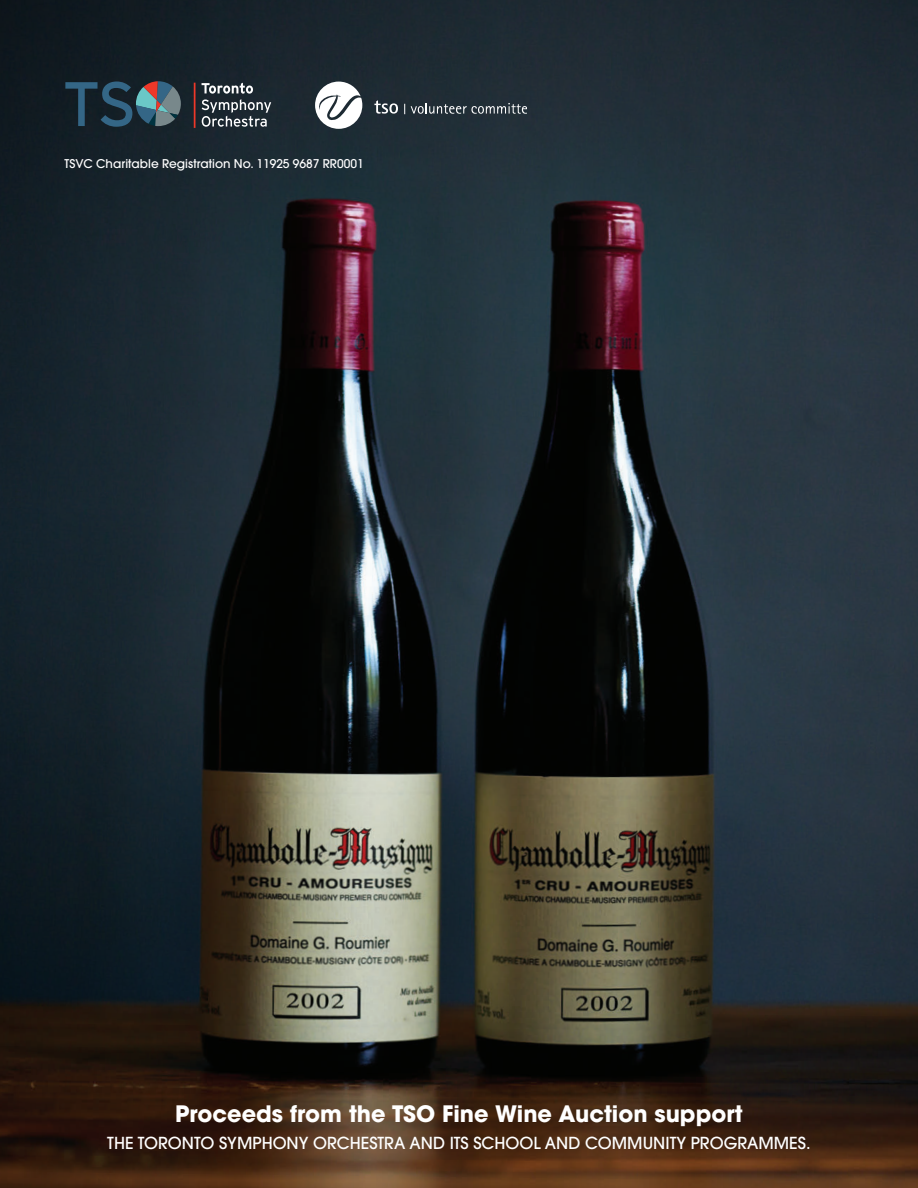
<style>
.page{position:relative;width:918px;height:1188px;background:#fff}
.page>*{position:absolute;margin:0;border:0;box-sizing:border-box;transform-origin:0 0}
.t1{font:700 22.5px "Avant Garde";color:#fff}
.t2{font:500 16.5px "Avant Garde";color:#fff}
.t3{font:500 12px "Avant Garde";color:#fff}
</style>
<div class="page">
<img style="left:0;top:0;width:918px;height:1188px">
<svg style="left:315px;top:82px;width:47px;height:47px"></svg>
<svg style="left:411px;top:103px;width:115px;height:11px"></svg>
<svg style="left:374px;top:100px;width:24px;height:14px"></svg>
<svg style="left:202px;top:83px;width:69px;height:44px;background:#4f595f"></svg>
<hr style="left:194px;top:83px;width:1px;height:45px;background:#ee3829">
<svg style="left:65px;top:81px;width:116px;height:46px;background:#334956"></svg>
<svg style="left:917px;top:0;width:1px;height:239px"></svg>
<p class="t3" style="left:64px;top:159px;width:301px">TSVC Charitable Registration No. 11925 9687 RR0001</p>
<h1 class="t1" style="left:175px;top:1105px;width:569px">Proceeds from the TSO Fine Wine Auction support</h1>
<p class="t2" style="left:107px;top:1136px;width:705px">THE TORONTO SYMPHONY ORCHESTRA AND ITS SCHOOL AND COMMUNITY PROGRAMMES.</p>
</div>
